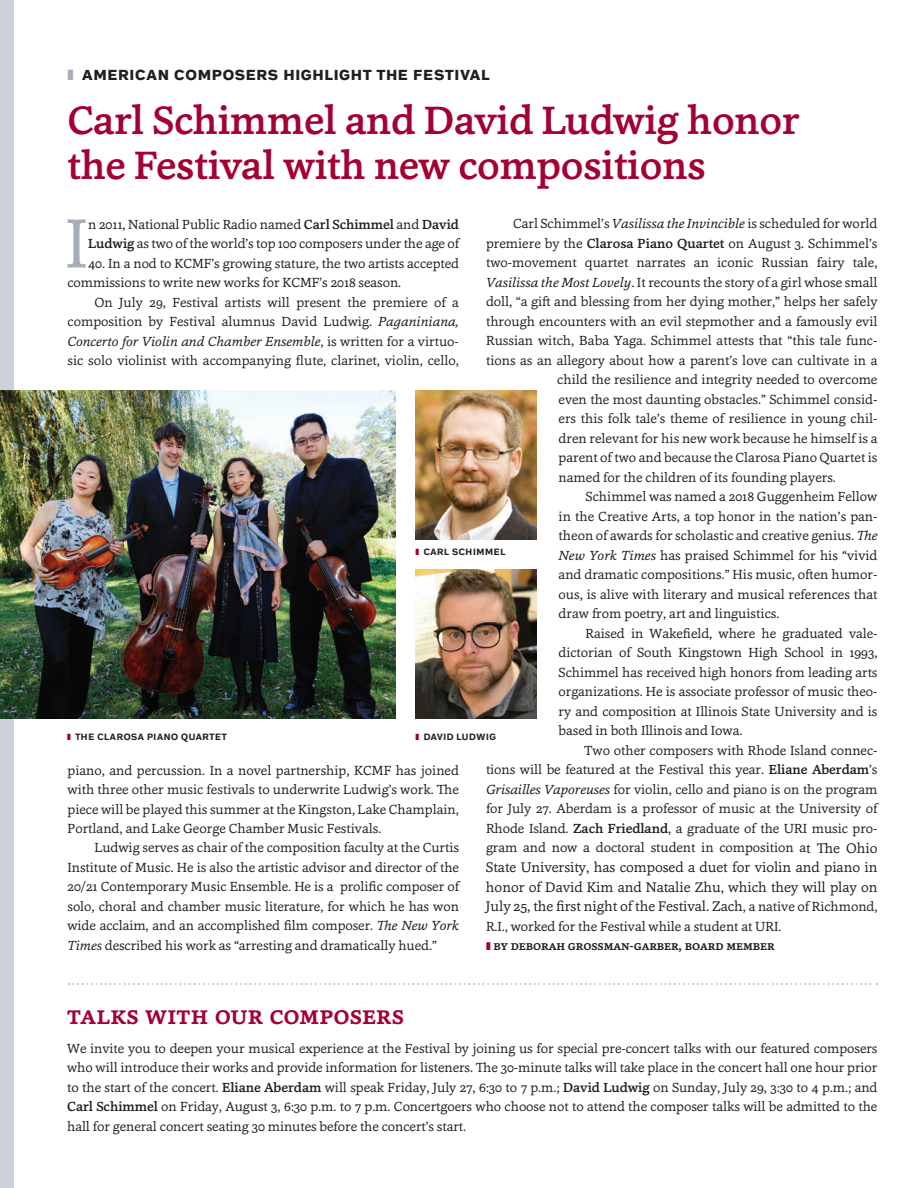
<style>
.page{position:relative;width:918px;height:1188px;background:#fff}
.page>*{position:absolute;margin:0;border:0;box-sizing:border-box;transform-origin:0 0}
.t1{font:71.25px "Cassia";color:#a7aeb9}
.t2{font:500 40.5px/45px "Cassia";letter-spacing:-.005em;color:#a40133}
.t3{font:500 27px "Cassia";letter-spacing:.01em;color:#a40133}
.t4{font:700 expanded 16.5px "Embarcadero MVB Pro";color:#231f20}
.t5{font:14.25px/19.5px "Cassia";letter-spacing:-.005em;color:#231f20;text-align:justify}
.t6{font:13.5px/19.5px "Cassia";color:#231f20;text-align:justify}
.t7{font:500 13.5px "Cassia";letter-spacing:-.005em;color:#231f20}
.t8{font:700 10.5px "Embarcadero MVB Pro";color:#231f20}
.s1{font-style:italic}
.s2{font-weight:500}
.s3{font-size:14.25px}
.s4{font-size:13.5px}
</style>
<div class="page">
<div style="left:0;top:0;width:14px;height:1188px;background:#cdd1d9"></div>
<img style="left:0;top:391px;width:395px;height:327px">
<img style="left:416px;top:391px;width:121px;height:148px">
<img style="left:416px;top:570px;width:121px;height:148px">
<svg style="left:69px;top:983px;width:808px;height:2px"></svg>
<p class="t4" style="left:82px;top:63px;width:410px">AMERICAN COMPOSERS HIGHLIGHT THE FESTIVAL</p>
<h2 class="t2" style="left:68px;top:98px;width:734px">Carl Schimmel and David Ludwig honor the Festival with new compositions</h2>
<p class="t6" style="left:513px;top:214px;width:366px">Carl Schimmel’s <span class="s1">Vasilissa the Invincible</span> is scheduled for world</p>
<p class="t6" style="left:486px;top:233px;width:393px">premiere by the <span class="s2">Clarosa Piano Quartet</span> on August 3. Schimmel’s</p>
<p class="t6" style="left:486px;top:253px;width:393px">two-movement quartet narrates an iconic Russian fairy tale,</p>
<p class="t6" style="left:486px;top:272px;width:393px"><span class="s1">Vasilissa the Most Lovely</span>. It recounts the story of a girl whose small</p>
<p class="t6" style="left:486px;top:292px;width:393px">doll, “a gift and blessing from her dying mother,” helps her safely</p>
<p class="t6" style="left:486px;top:311px;width:393px">through encounters with an evil stepmother and a famously evil</p>
<p class="t6" style="left:486px;top:331px;width:393px">Russian witch, Baba Yaga. Schimmel attests that “this tale func-</p>
<p class="t6" style="left:486px;top:350px;width:393px">tions as an allegory about how a parent’s love can cultivate in a</p>
<p class="t6" style="left:557px;top:370px;width:322px">child the resilience and integrity needed to overcome</p>
<p class="t6" style="left:559px;top:389px;width:320px">even the most daunting obstacles.” Schimmel consid-</p>
<p class="t6" style="left:559px;top:409px;width:320px">ers this folk tale’s theme of resilience in young chil-</p>
<p class="t6" style="left:559px;top:428px;width:320px">dren relevant for his new work because he himself is a</p>
<p class="t6" style="left:559px;top:448px;width:320px">parent of two and because the Clarosa Piano Quartet is</p>
<p class="t6" style="left:559px;top:467px;width:279px">named for the children of its founding players.</p>
<p class="t6" style="left:586px;top:487px;width:293px">Schimmel was named a 2018 Guggenheim Fellow</p>
<p class="t6" style="left:559px;top:506px;width:320px">in the Creative Arts, a top honor in the nation’s pan-</p>
<p class="t6" style="left:559px;top:526px;width:320px">theon of awards for scholastic and creative genius. <span class="s1">The</span></p>
<p class="t6" style="left:559px;top:545px;width:320px"><span class="s1">New York Times</span> has praised Schimmel for his “vivid</p>
<p class="t6" style="left:559px;top:565px;width:320px">and dramatic compositions.” His music, often humor-</p>
<p class="t6" style="left:559px;top:584px;width:320px">ous, is alive with literary and musical references that</p>
<p class="t6" style="left:559px;top:604px;width:222px">draw from poetry, art and linguistics.</p>
<p class="t6" style="left:586px;top:623px;width:293px">Raised in Wakefield, where he graduated vale-</p>
<p class="t6" style="left:559px;top:643px;width:320px">dictorian of South Kingstown High School in 1993,</p>
<p class="t6" style="left:559px;top:662px;width:320px">Schimmel has received high honors from leading arts</p>
<p class="t6" style="left:559px;top:682px;width:320px">organizations. He is associate professor of music theo-</p>
<p class="t6" style="left:559px;top:701px;width:320px">ry and composition at Illinois State University and is</p>
<p class="t6" style="left:559px;top:721px;width:185px">based in both Illinois and Iowa.</p>
<p class="t6" style="left:584px;top:740px;width:295px">Two other composers with Rhode Island connec-</p>
<p class="t6" style="left:486px;top:760px;width:393px">tions will be featured at the Festival this year. <span class="s2">Eliane Aberdam</span>’s</p>
<p class="t6" style="left:486px;top:779px;width:393px"><span class="s1">Grisailles Vaporeuses</span> for violin, cello and piano is on the program</p>
<p class="t6" style="left:486px;top:799px;width:394px">for July 27. Aberdam is a professor of music at the University of</p>
<p class="t6" style="left:486px;top:818px;width:393px">Rhode Island. <span class="s2">Zach Friedland</span>, a graduate of the URI music pro-</p>
<p class="t6" style="left:486px;top:838px;width:393px">gram and now a doctoral student in composition a<span class="s3">t The Ohio</span></p>
<p class="t5" style="left:486px;top:857px;width:393px">State University, has composed a duet for violin and piano in honor of David Kim and Natalie Zhu, which they will play on July 25, the first night of the Festival. Zach<span class="s4">, a native of Richmond,</span></p>
<p class="t6" style="left:486px;top:916px;width:297px">R.I., worked for the Festival while a student at URI.</p>
<p class="t7" style="left:494px;top:937px;width:283px">by deborah grossman-garber, board member</p>
<h1 class="t1" style="left:65px;top:196px;width:25px">I</h1>
<p class="t6" style="left:88px;top:214px;width:374px">n 2011, National Public Radio named <span class="s2">Carl Schimmel</span> and <span class="s2">David<br>Ludwig</span> as two of the world’s top 100 composers under the age of</p>
<p class="t6" style="left:68px;top:253px;width:393px;text-indent:21px">40. In a nod to KCMF’s growing stature, the two artists accepted commissions to write new works for KCMF’s 2018 season.</p>
<p class="t6" style="left:68px;top:292px;width:393px;text-indent:27px">On July 29, Festival artists will present the premiere of a composition by Festival alumnus David Ludwig. <span class="s1">Paganiniana, Concerto for Violin and Chamber Ensemble</span>, is written for a virtuo&shy;sic solo violinist with accompanying flute, clarinet, violin, cello,</p>
<p class="t8" style="left:423px;top:544px;width:84px">CARL SCHIMMEL</p>
<p class="t8" style="left:75px;top:729px;width:154px">THE CLAROSA PIANO QUARTET</p>
<p class="t8" style="left:423px;top:729px;width:75px">DAVID LUDWIG</p>
<p class="t6" style="left:68px;top:760px;width:393px">piano, and percussion. In a novel partnership, KCMF has joined with three other music festivals to underwrite Ludwig’s work. The piece will be played this summer at the Kingston, Lake Champlain, Portland, and Lake George Chamber Music Festivals.</p>
<p class="t6" style="left:68px;top:838px;width:394px;text-indent:27px">Ludwig serves as chair of the composition faculty at the Curtis Institute of Music. He is also the artistic advisor and director of the 20/21 Contemporary Music Ensemble. He is a prolific composer of solo, choral and chamber music literature, for which he has won wide acclaim, and an accomplished film composer. <span class="s1">The New York Times</span> described his work as “arresting and dramatically hued.”</p>
<h3 class="t3" style="left:67px;top:997px;width:339px">talks with our composers</h3>
<p class="t6" style="left:67px;top:1038px;width:812px">We invite you to deepen your musical experience at the Festival by joining us for special pre-concert talks with our featured composers who will introduce their works and provide information for listeners. The 30-minute talks will take place in the concert hall one hour prior to the start of the concert. <span class="s2">Eliane Aberdam</span> will speak Friday, July 27, 6:30 to 7 p.m.; <span class="s2">David Ludwig</span> on Sunday, July 29, 3:30 to 4 p.m.; and <span class="s2">Carl Schimmel</span> on Friday, August 3, 6:30 p.m. to 7 p.m. Concertgoers who choose not to attend the composer talks will be admitted to the hall for general concert seating 30 minutes before the concert’s start.</p>
</div>
